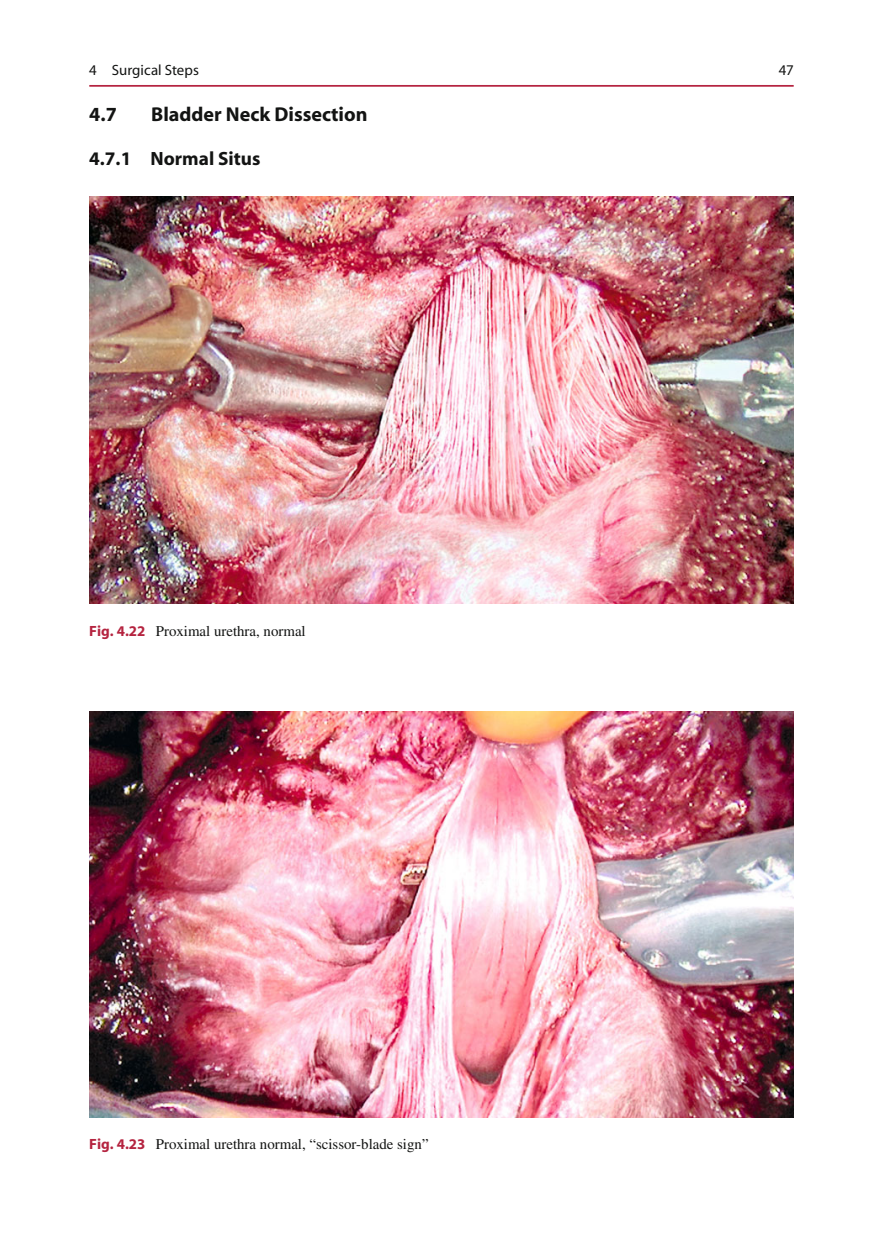
<style>
.page{position:relative;width:883px;height:1260px;background:#fff}
.page>*{position:absolute;margin:0;border:0;box-sizing:border-box;transform-origin:0 0}
.t1{font:700 20.12px "Myriad";color:#131413}
.t2{font:700 19.25px "Myriad";color:#131413}
.t3{font:14.88px "Times";color:#131413}
.t4{font:14.88px "Myriad";color:#131413}
.s1{font-family:"Myriad";font-weight:700;color:#b52440}
</style>
<div class="page">
<hr style="left:89px;top:85px;width:705px;height:2px;background:#b52440">
<img style="left:89px;top:711px;width:705px;height:406px">
<img style="left:89px;top:196px;width:705px;height:408px">
<p class="t4" style="left:89px;top:64px;width:111px">4 Surgical Steps</p>
<p class="t4" style="left:779px;top:64px;width:16px">47</p>
<h1 class="t1" style="left:89px;top:107px;width:29px">4.7</h1>
<h1 class="t1" style="left:151px;top:107px;width:218px">Bladder Neck Dissection</h1>
<p class="t2" style="left:89px;top:151px;width:173px">4.7.1 Normal Situs</p>
<p class="t3" style="left:89px;top:625px;width:218px"><span class="s1">Fig. 4.22</span> Proximal urethra, normal</p>
<p class="t3" style="left:89px;top:1139px;width:341px"><span class="s1">Fig. 4.23</span> Proximal urethra normal, “scissor-blade sign”</p>
</div>
